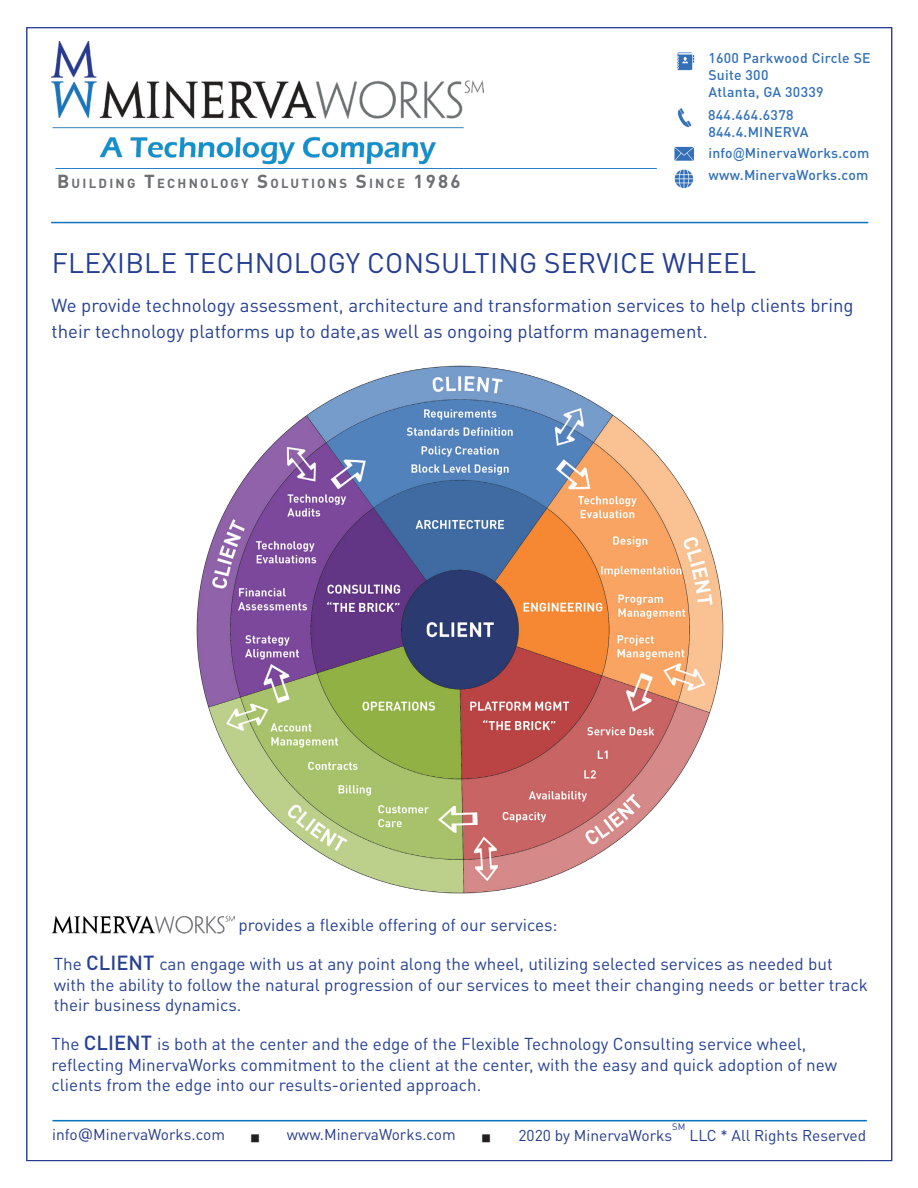
<style>
.page{position:relative;width:918px;height:1188px;background:#fff}
.page>*{position:absolute;margin:0;border:0;box-sizing:border-box;transform-origin:0 0}
.t1{font:27.9px "DIN Pro";letter-spacing:.01em;color:#253e90}
.t2{font:26.4px "Wingdings";color:#231f20}
.t3{font:18.6px "DIN Pro";color:#264192}
.t4{font:17.1px/20.5px "DIN Pro";color:#264192}
.t5{font:15.45px "DIN Pro";color:#263c90}
.t6{font:500 13.95px "DIN Pro";letter-spacing:.02em;color:#3170b8}
.t7{font:700 13.05px "DIN Pro";letter-spacing:.17em;color:#6d6f72}
.t8{font:9.3px "DIN Pro";color:#263c90}
.s1{font-size:18.6px}
.s2{font-family:"Arial Narrow";font-weight:400}
.s3{font-weight:500;font-size:20.25px}
.s4{font-family:"Verdana"}
</style>
<div class="page">
<hr style="left:55px;top:168px;width:602px;height:1px;background:#0c74bc">
<img style="left:675px;top:146px;width:19px;height:15px">
<img style="left:675px;top:169px;width:19px;height:19px">
<img style="left:676px;top:53px;width:18px;height:18px">
<img style="left:677px;top:108px;width:15px;height:19px">
<img style="left:52px;top:915px;width:183px;height:19px">
<hr style="left:51px;top:222px;width:817px;height:1px;background:#0c74bc">
<img style="left:196px;top:365px;width:528px;height:529px">
<img style="left:52px;top:41px;width:431px;height:124px">
<hr style="left:52px;top:1120px;width:815px;height:1px;background:#0c74bc">
<p class="t7" style="left:57px;top:172px;width:405px"><span class="s1">B</span>UILDING <span class="s1">T</span>ECHNOLOGY <span class="s1">S</span>OLUTIONS <span class="s1">S</span>INCE <span class="s1">1986</span></p>
<p class="t6" style="left:708px;top:47px;width:164px">1600 Parkwood Circle SE</p>
<p class="t6" style="left:708px;top:64px;width:62px">Suite 300</p>
<p class="t6" style="left:708px;top:81px;width:117px">Atlanta, GA 30339</p>
<p class="t6" style="left:708px;top:120px;width:102px">844.4.MINERVA</p>
<p class="t6" style="left:708px;top:103px;width:87px">844.464.6378</p>
<p class="t6" style="left:708px;top:142px;width:162px">info<span class="s2">@</span>MinervaWorks.com</p>
<p class="t6" style="left:708px;top:164px;width:162px">www.MinervaWorks.com</p>
<p class="t1" style="left:52px;top:244px;width:706px">FLEXIBLE TECHNOLOGY CONSULTING SERVICE WHEEL</p>
<p class="t3" style="left:52px;top:293px;width:804px">We provide technology assessment, architecture and transformation services to help clients bring</p>
<p class="t3" style="left:52px;top:319px;width:658px">their technology platforms up to date,as well as ongoing platform management.</p>
<p class="t4" style="left:239px;top:914px;width:321px">provides a flexible offering of our services:</p>
<p class="t4" style="left:54px;top:953px;width:816px">The <span class="s3">CLIENT</span> can engage with us at any point along the wheel, utilizing selected services as needed but with the ability to follow the natural progression of our services to meet their changing needs or better track their business dynamics.</p>
<p class="t4" style="left:52px;top:1033px;width:787px">The <span class="s3">CLIENT</span> is both at the center and the edge of the Flexible Technology Consulting service wheel, reflecting MinervaWorks commitment to the client at the center, with the easy and quick adoption of new clients from the edge into our results-oriented approach.</p>
<p class="t8" style="left:672px;top:1120px;width:15px">SM</p>
<p class="t5" style="left:52px;top:1124px;width:174px">info<span class="s4">@</span>MinervaWorks.com</p>
<p class="t5" style="left:287px;top:1124px;width:170px">www.MinervaWorks.com</p>
<p class="t5" style="left:519px;top:1125px;width:155px">2020 by MinervaWorks</p>
<p class="t5" style="left:690px;top:1125px;width:178px">LLC * All Rights Reserved</p>
<p class="t2" style="left:249px;top:1125px;width:14px">▪</p>
<p class="t2" style="left:480px;top:1125px;width:14px">▪</p>
</div>
